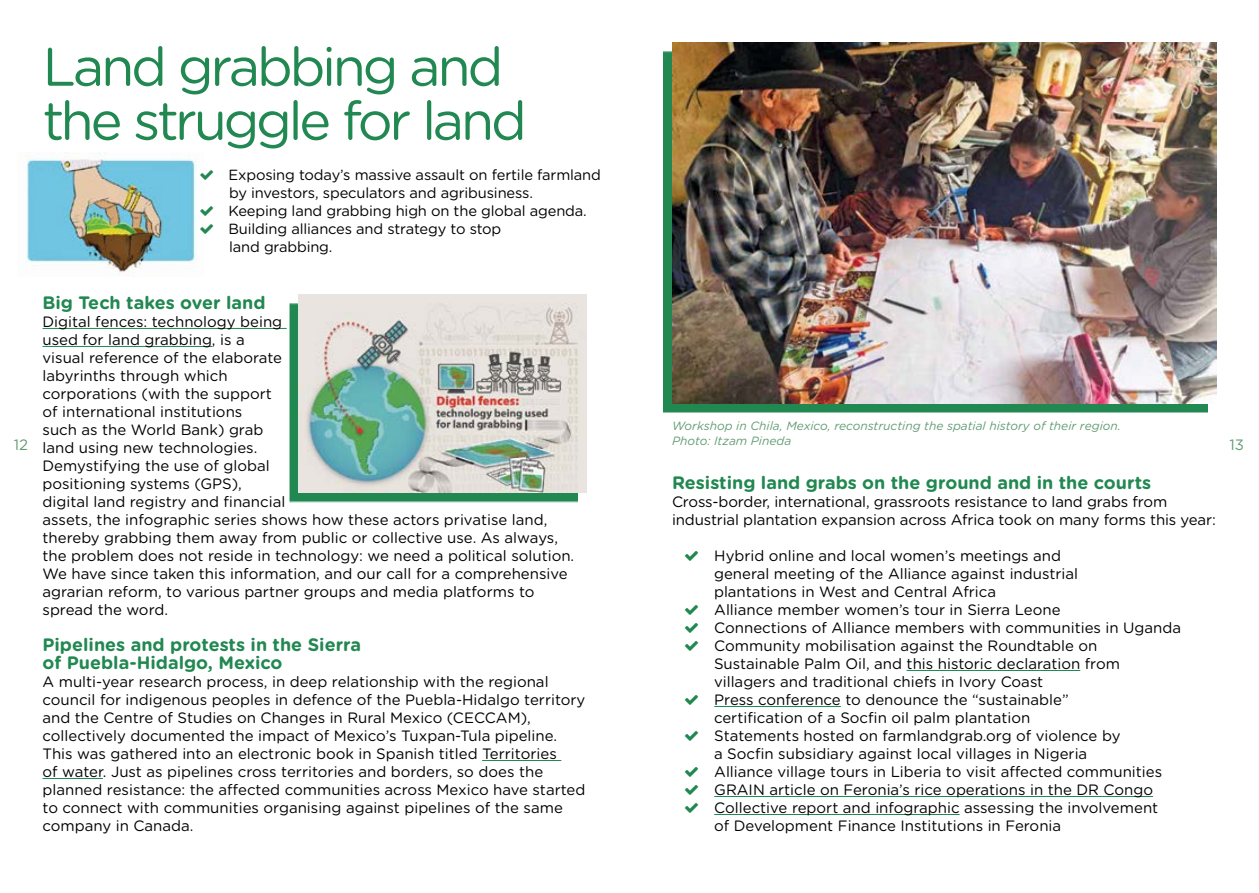
<style>
.page{position:relative;width:1259px;height:893px;background:#fff}
.page>*{position:absolute;margin:0;border:0;box-sizing:border-box;transform-origin:0 0}
.t1{font:54px/54px "Gotham Rounded";letter-spacing:-.06em;color:#218851}
.t2{font:700 18px/18px "Gotham Rounded";color:#218851}
.t3{font:15px/18px "Gotham Rounded";color:#000}
.t4{font:15px "Gotham Rounded";color:#639c73}
.t5{font:14.7px/18px "Gotham Rounded";letter-spacing:-.01em;color:#000}
.t6{font:italic 12px/15px "Gotham Rounded";color:#639c73}
</style>
<div class="page">
<img style="left:24px;top:152px;width:172px;height:125px">
<hr style="left:43px;top:328px;width:244px;height:1px;background:#218851">
<hr style="left:43px;top:346px;width:169px;height:1px;background:#218851">
<hr style="left:482px;top:760px;width:79px;height:1px;background:#218851">
<hr style="left:43px;top:778px;width:60px;height:1px;background:#218851">
<hr style="left:906px;top:670px;width:174px;height:1px;background:#218851">
<hr style="left:714px;top:706px;width:127px;height:1px;background:#218851">
<hr style="left:714px;top:796px;width:439px;height:1px;background:#218851">
<hr style="left:714px;top:814px;width:245px;height:1px;background:#218851">
<div style="left:290px;top:303px;width:288px;height:199px;background:#218851"></div>
<img style="left:299px;top:295px;width:288px;height:198px">
<div style="left:663px;top:51px;width:544px;height:361px;background:#218851"></div>
<img style="left:672px;top:43px;width:544px;height:360px">
<h1 class="t1" style="left:43px;top:37px;width:486px">Land grabbing and the struggle for land</h1>
<p class="t5" style="left:228px;top:165px;width:374px">Exposing today’s massive assault on fertile farmland by investors, speculators and agribusiness.<br>Keeping land grabbing high on the global agenda.<br>Building alliances and strategy to stop<br>land grabbing.</p>
<p class="t2" style="left:43px;top:293px;width:224px">Big Tech takes over land</p>
<p class="t3" style="left:43px;top:312px;width:533px">Digital fences: technology being<br>used for land grabbing, is a<br>visual reference of the elaborate<br>labyrinths through which<br>corporations (with the support<br>of international institutions<br>such as the World Bank) grab<br>land using new technologies.<br>Demystifying the use of global<br>positioning systems (GPS),<br>digital land registry and financial<br>assets, the infographic series shows how these actors privatise land, thereby grabbing them away from public or collective use. As always, the problem does not reside in technology: we need a political solution.<br>We have since taken this information, and our call for a comprehensive agrarian reform, to various partner groups and media platforms to spread the word.</p>
<p class="t2" style="left:43px;top:635px;width:320px">Pipelines and protests in the Sierra of Puebla-Hidalgo, Mexico</p>
<p class="t3" style="left:43px;top:672px;width:544px">A multi-year research process, in deep relationship with the regional council for indigenous peoples in defence of the Puebla-Hidalgo territory and the Centre of Studies on Changes in Rural Mexico (CECCAM), collectively documented the impact of Mexico’s Tuxpan-Tula pipeline.<br>This was gathered into an electronic book in Spanish titled Territories<br>of water. Just as pipelines cross territories and borders, so does the planned resistance: the affected communities across Mexico have started to connect with communities organising against pipelines of the same company in Canada.</p>
<p class="t6" style="left:672px;top:418px;width:450px">Workshop in Chila, Mexico, reconstructing the spatial history of their region.<br>Photo: Itzam Pineda</p>
<p class="t4" style="left:14px;top:434px;width:16px">12</p>
<p class="t4" style="left:1229px;top:434px;width:16px">13</p>
<p class="t2" style="left:672px;top:473px;width:480px">Resisting land grabs on the ground and in the courts</p>
<p class="t3" style="left:672px;top:492px;width:545px">Cross-border, international, grassroots resistance to land grabs from industrial plantation expansion across Africa took on many forms this year:</p>
<p class="t3" style="left:714px;top:546px;width:468px">Hybrid online and local women’s meetings and<br>general meeting of the Alliance against industrial<br>plantations in West and Central Africa<br>Alliance member women’s tour in Sierra Leone<br>Connections of Alliance members with communities in Uganda Community mobilisation against the Roundtable on Sustainable Palm Oil, and this historic declaration from villagers and traditional chiefs in Ivory Coast<br>Press conference to denounce the “sustainable”<br>certification of a Socfin oil palm plantation<br>Statements hosted on farmlandgrab.org of violence by<br>a Socfin subsidiary against local villages in Nigeria<br>Alliance village tours in Liberia to visit affected communities GRAIN article on Feronia’s rice operations in the DR Congo Collective report and infographic assessing the involvement<br>of Development Finance Institutions in Feronia</p>
</div>
